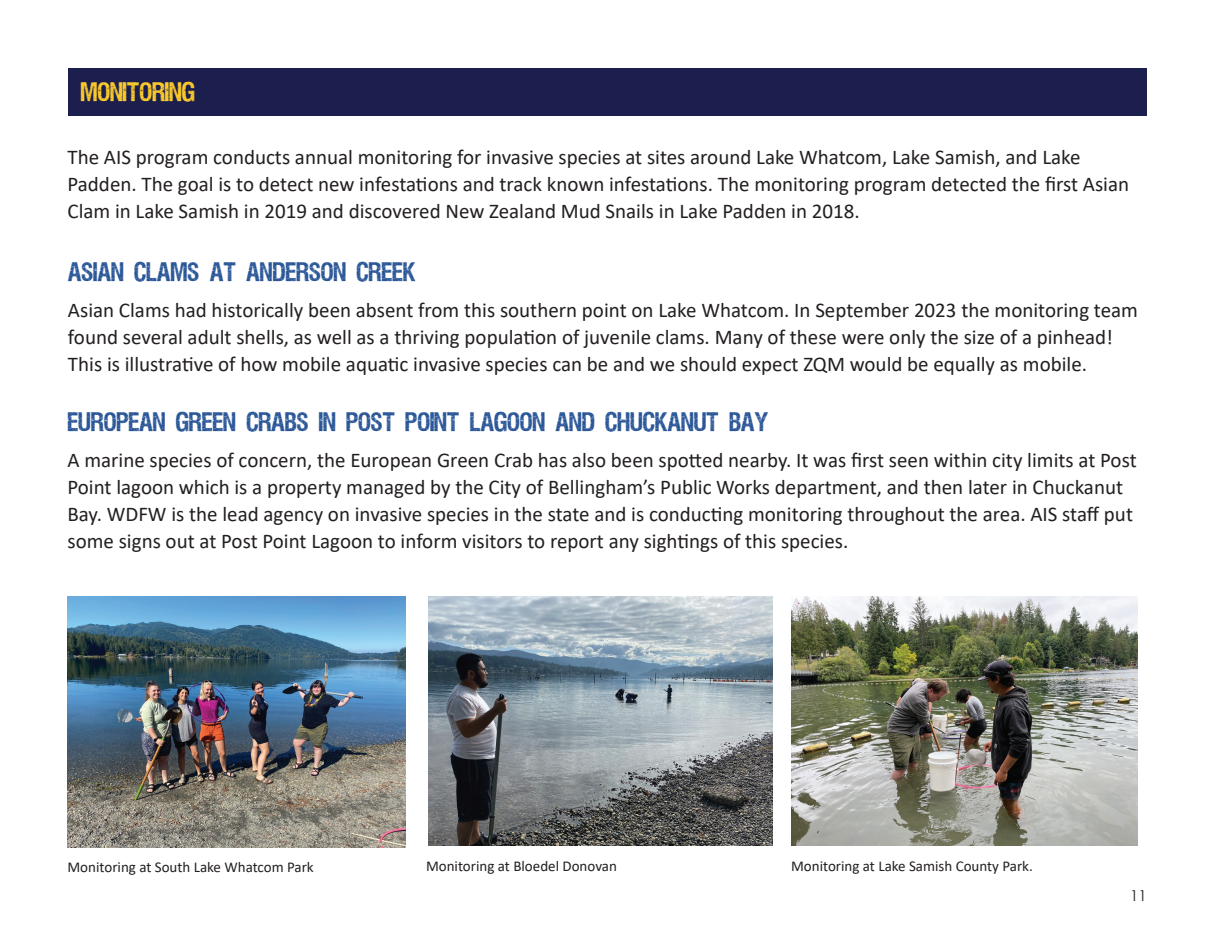
<style>
.page{position:relative;width:1215px;height:945px;background:#fff}
.page>*{position:absolute;margin:0;border:0;box-sizing:border-box;transform-origin:0 0}
.t1{font:21px/27px "Calibri";color:#231f20}
.t2{font:21px "VIPERNORA";color:#295597}
.t3{font:21px "VIPERNORA";color:#fecd2a}
.t4{font:15px "Calibri";color:#231f20}
.t5{font:15px "Century Gothic";color:#231f20}
</style>
<div class="page">
<div style="left:68px;top:68px;width:1079px;height:47px;background:#1c1f4e"></div>
<img style="left:429px;top:597px;width:343px;height:249px">
<img style="left:791px;top:597px;width:346px;height:249px">
<img style="left:68px;top:597px;width:337px;height:250px">
<p class="t3" style="left:80px;top:81px;width:116px">MONITORING</p>
<p class="t1" style="left:68px;top:143px;width:1063px">The AIS program conducts annual monitoring for invasive species at sites around Lake Whatcom, Lake Samish, and Lake<br>Padden. The goal is to detect new infestations and track known infestations. The monitoring program detected the first Asian<br>Clam in Lake Samish in 2019 and discovered New Zealand Mud Snails in Lake Padden in 2018.</p>
<p class="t2" style="left:68px;top:261px;width:349px">ASIAN CLAMS AT ANDERSON CREEK</p>
<p class="t1" style="left:68px;top:296px;width:1072px">Asian Clams had historically been absent from this southern point on Lake Whatcom. In September 2023 the monitoring team found several adult shells, as well as a thriving population of juvenile clams. Many of these were only the size of a pinhead!<br>This is illustrative of how mobile aquatic invasive species can be and we should expect ZQM would be equally as mobile.</p>
<p class="t2" style="left:68px;top:411px;width:702px">EUROPEAN GREEN CRABS IN POST POINT LAGOON AND CHUCKANUT BAY</p>
<p class="t1" style="left:68px;top:446px;width:1071px">A marine species of concern, the European Green Crab has also been spotted nearby. It was first seen within city limits at Post Point lagoon which is a property managed by the City of Bellingham’s Public Works department, and then later in Chuckanut Bay. WDFW is the lead agency on invasive species in the state and is conducting monitoring throughout the area. AIS staff put some signs out at Post Point Lagoon to inform visitors to report any sightings of this species.</p>
<p class="t4" style="left:68px;top:857px;width:248px">Monitoring at South Lake Whatcom Park</p>
<p class="t4" style="left:426px;top:855px;width:192px">Monitoring at Bloedel Donovan</p>
<p class="t4" style="left:791px;top:855px;width:243px">Monitoring at Lake Samish County Park.</p>
<p class="t5" style="left:1130px;top:885px;width:18px">11</p>
</div>
